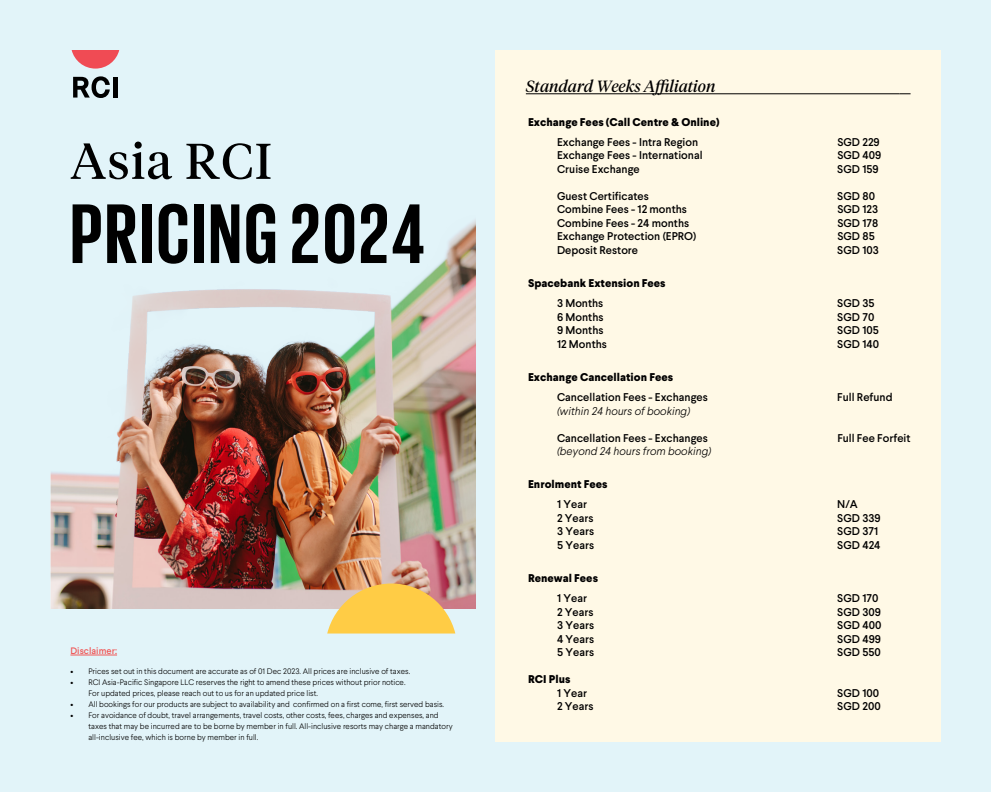
<style>
.page{position:relative;width:991px;height:792px;background:#fff}
.page>*{position:absolute;margin:0;border:0;box-sizing:border-box;transform-origin:0 0}
.t1{font:700 86.5px "Giorgio Sans";letter-spacing:.03em;color:#000}
.t2{font:50px "Tiempos Headline";letter-spacing:.03em;color:#000}
.t3{font:italic 16.2px "Tiempos Headline";color:#000}
.t4{font:500 11.2px "Larsseit";color:#000}
.t5{font:800 11.2px "Larsseit";color:#000}
.t6{font:italic 300 11.2px "Larsseit";color:#000}
.t7{font:500 9.4px "Larsseit";color:#f05757}
.t8{font:300 8px/11px "Larsseit";color:#000}
</style>
<div class="page">
<div style="left:0;top:0;width:990px;height:792px;background:#e2f4f9"></div>
<div style="left:495px;top:50px;width:446px;height:692px;background:#fff9e6"></div>
<svg style="left:73px;top:76px;width:37px;height:22px"></svg>
<div style="left:113px;top:77px;width:5px;height:21px;background:#000"></div>
<svg style="left:72px;top:50px;width:47px;height:19px"></svg>
<hr style="left:526px;top:94px;width:373px;height:1px;background:#000">
<hr style="left:70px;top:655px;width:47px;height:1px;background:#f05757">
<img style="left:50px;top:220px;width:425px;height:389px">
<svg style="left:327px;top:584px;width:128px;height:50px"></svg>
<h2 class="t2" style="left:70px;top:127px;width:203px">Asia RCI</h2>
<h1 class="t1" style="left:70px;top:190px;width:356px">PRICING 2024</h1>
<p class="t7" style="left:70px;top:645px;width:48px">Disclaimer:</p>
<p class="t8" style="left:70px;top:666px;width:341px">• Prices set out in this document are accurate as of 01 Dec 2023. All prices are inclusive of taxes.</p>
<p class="t8" style="left:88px;top:677px;width:319px;text-indent:-18px">• RCI Asia-Pacific Singapore LLC reserves the right to amend these prices without prior notice.<br>For updated prices, please reach out to us for an updated price list.</p>
<p class="t8" style="left:70px;top:699px;width:375px">• All bookings for our products are subject to availability and confirmed on a first come, first served basis.</p>
<p class="t8" style="left:88px;top:710px;width:366px;text-indent:-18px">• For avoidance of doubt, travel arrangements, travel costs, other costs, fees, charges and expenses, and taxes that may be incurred are to be borne by member in full. All-inclusive resorts may charge a mandatory all-inclusive fee, which is borne by member in full.</p>
<h3 class="t3" style="left:526px;top:75px;width:191px">Standard Weeks Affiliation</h3>
<h3 class="t5" style="left:528px;top:114px;width:193px">Exchange Fees (Call Centre &amp; Online)</h3>
<h3 class="t4" style="left:557px;top:135px;width:143px">Exchange Fees - Intra Region</h3>
<h3 class="t4" style="left:837px;top:135px;width:44px">SGD 229</h3>
<h3 class="t4" style="left:557px;top:148px;width:147px">Exchange Fees - International</h3>
<h3 class="t4" style="left:837px;top:148px;width:45px">SGD 409</h3>
<h3 class="t4" style="left:557px;top:162px;width:84px">Cruise Exchange</h3>
<h3 class="t4" style="left:837px;top:162px;width:43px">SGD 159</h3>
<h3 class="t4" style="left:557px;top:189px;width:93px">Guest Certificates</h3>
<h3 class="t4" style="left:837px;top:189px;width:39px">SGD 80</h3>
<h3 class="t4" style="left:557px;top:202px;width:131px">Combine Fees - 12 months</h3>
<h3 class="t4" style="left:837px;top:202px;width:42px">SGD 123</h3>
<h3 class="t4" style="left:557px;top:216px;width:134px">Combine Fees - 24 months</h3>
<h3 class="t4" style="left:837px;top:216px;width:43px">SGD 178</h3>
<h3 class="t4" style="left:557px;top:229px;width:141px">Exchange Protection (EPRO)</h3>
<h3 class="t4" style="left:837px;top:229px;width:39px">SGD 85</h3>
<h3 class="t4" style="left:557px;top:243px;width:83px">Deposit Restore</h3>
<h3 class="t4" style="left:837px;top:243px;width:43px">SGD 103</h3>
<h3 class="t5" style="left:528px;top:276px;width:139px">Spacebank Extension Fees</h3>
<h3 class="t4" style="left:557px;top:296px;width:48px">3 Months</h3>
<h3 class="t4" style="left:837px;top:296px;width:39px">SGD 35</h3>
<h3 class="t4" style="left:557px;top:310px;width:48px">6 Months</h3>
<h3 class="t4" style="left:837px;top:310px;width:39px">SGD 70</h3>
<h3 class="t4" style="left:557px;top:323px;width:48px">9 Months</h3>
<h3 class="t4" style="left:837px;top:323px;width:43px">SGD 105</h3>
<h3 class="t4" style="left:557px;top:336px;width:51px">12 Months</h3>
<h3 class="t4" style="left:837px;top:336px;width:43px">SGD 140</h3>
<h3 class="t5" style="left:528px;top:370px;width:146px">Exchange Cancellation Fees</h3>
<h3 class="t4" style="left:557px;top:390px;width:152px">Cancellation Fees - Exchanges</h3>
<h3 class="t4" style="left:837px;top:390px;width:57px">Full Refund</h3>
<h3 class="t6" style="left:557px;top:404px;width:135px">(within 24 hours of booking)</h3>
<h3 class="t4" style="left:557px;top:430px;width:152px">Cancellation Fees - Exchanges</h3>
<h3 class="t4" style="left:837px;top:430px;width:75px">Full Fee Forfeit</h3>
<h3 class="t6" style="left:557px;top:444px;width:156px">(beyond 24 hours from booking)</h3>
<h3 class="t5" style="left:528px;top:477px;width:81px">Enrolment Fees</h3>
<h3 class="t4" style="left:557px;top:497px;width:31px">1 Year</h3>
<h3 class="t4" style="left:837px;top:497px;width:22px">N/A</h3>
<h3 class="t4" style="left:557px;top:511px;width:38px">2 Years</h3>
<h3 class="t4" style="left:837px;top:511px;width:45px">SGD 339</h3>
<h3 class="t4" style="left:557px;top:524px;width:39px">3 Years</h3>
<h3 class="t4" style="left:837px;top:524px;width:42px">SGD 371</h3>
<h3 class="t4" style="left:557px;top:538px;width:39px">5 Years</h3>
<h3 class="t4" style="left:837px;top:538px;width:45px">SGD 424</h3>
<h3 class="t5" style="left:528px;top:571px;width:71px">Renewal Fees</h3>
<h3 class="t4" style="left:557px;top:591px;width:31px">1 Year</h3>
<h3 class="t4" style="left:837px;top:591px;width:43px">SGD 170</h3>
<h3 class="t4" style="left:557px;top:605px;width:38px">2 Years</h3>
<h3 class="t4" style="left:837px;top:605px;width:45px">SGD 309</h3>
<h3 class="t4" style="left:557px;top:618px;width:39px">3 Years</h3>
<h3 class="t4" style="left:837px;top:618px;width:46px">SGD 400</h3>
<h3 class="t4" style="left:557px;top:632px;width:39px">4 Years</h3>
<h3 class="t4" style="left:837px;top:632px;width:45px">SGD 499</h3>
<h3 class="t4" style="left:557px;top:645px;width:39px">5 Years</h3>
<h3 class="t4" style="left:837px;top:645px;width:45px">SGD 550</h3>
<h3 class="t5" style="left:528px;top:672px;width:44px">RCI Plus</h3>
<h3 class="t4" style="left:557px;top:686px;width:31px">1 Year</h3>
<h3 class="t4" style="left:837px;top:686px;width:43px">SGD 100</h3>
<h3 class="t4" style="left:557px;top:699px;width:38px">2 Years</h3>
<h3 class="t4" style="left:837px;top:699px;width:45px">SGD 200</h3>
</div>
